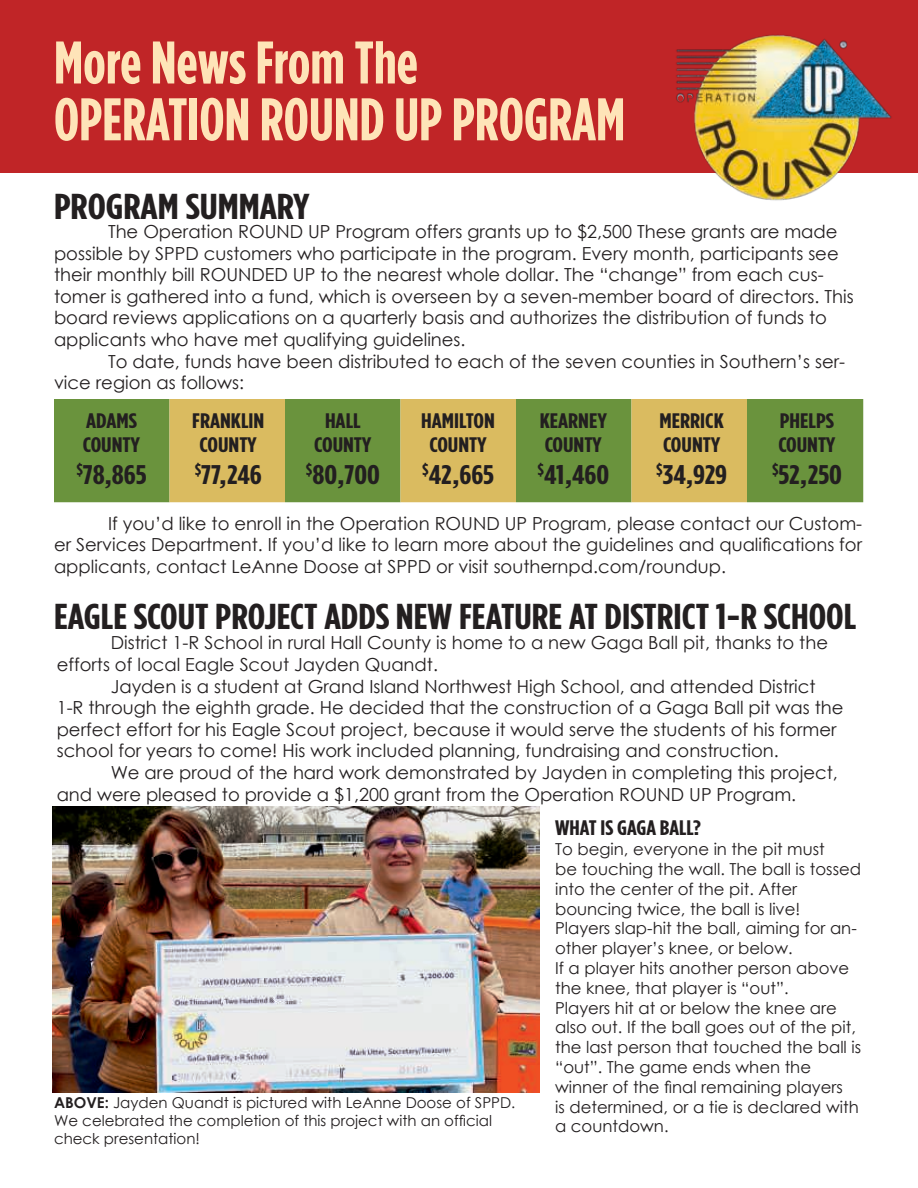
<style>
.page{position:relative;width:918px;height:1188px;background:#fff}
.page>*{position:absolute;margin:0;border:0;box-sizing:border-box;transform-origin:0 0}
.t1{font:700 60px/56.8px "Gotham Condensed";color:#fee4b8}
.t2{font:700 36px "Gotham Condensed";color:#231f20;scale:1.16 1}
.t3{font:700 36px "Gotham Condensed";color:#231f20;scale:1.2 1}
.t4{font:700 27px "Gotham Condensed";color:#231f20;scale:1.2 1}
.t5{font:700 21px/24px "Gotham Condensed";color:#231f20;scale:1.2 1}
.t6{font:700 21px "Gotham Condensed";color:#231f20;scale:1.16 1}
.t7{font:18px/21.6px "Century Gothic";color:#231f20}
.t8{font:16.5px/19.8px "Century Gothic";color:#231f20}
.t9{font:15px/18px "Century Gothic";color:#231f20}
.s1{font-weight:700}
</style>
<div class="page">
<div style="left:0;top:0;width:918px;height:173px;background:#c02527"></div>
<div style="left:54px;top:399px;width:809px;height:103px;background:#6a933d"></div>
<svg style="left:170px;top:399px;width:577px;height:103px;background:#adab52"></svg>
<img style="left:676px;top:34px;width:216px;height:167px">
<svg style="left:678px;top:95px;width:14px;height:7px"></svg>
<img style="left:53px;top:806px;width:486px;height:286px">
<h1 class="t1" style="left:54px;top:33px;width:573px">More News From The<br>OPERATION ROUND UP PROGRAM</h1>
<h2 class="t3" style="left:54px;top:186px;width:215px">PROGRAM SUMMARY</h2>
<p class="t7" style="left:54px;top:220px;width:801px;text-indent:54px">The Operation ROUND UP Program offers grants up to $2,500 These grants are made possible by SPPD customers who participate in the program. Every month, participants see their monthly bill ROUNDED UP to the nearest whole dollar. The “change” from each cus&shy;tomer is gathered into a fund, which is overseen by a seven-member board of directors. This board reviews applications on a quarterly basis and authorizes the distribution of funds to applicants who have met qualifying guidelines.</p>
<p class="t7" style="left:54px;top:350px;width:793px;text-indent:54px">To date, funds have been distributed to each of the seven counties in Southern’s ser&shy;vice region as follows:</p>
<p class="t5" style="left:421px;top:409px;width:63px;text-align:center">HAMILTON<br>COUNTY</p>
<p class="t5" style="left:83px;top:409px;width:49px">ADAMS<br>COUNTY</p>
<h3 class="t4" style="left:76px;top:460px;width:60px"><sup>$</sup>78,865</h3>
<h3 class="t4" style="left:195px;top:460px;width:57px"><sup>$</sup>77,246</h3>
<h3 class="t4" style="left:306px;top:460px;width:63px"><sup>$</sup>80,700</h3>
<h3 class="t4" style="left:422px;top:460px;width:61px"><sup>$</sup>42,665</h3>
<h3 class="t4" style="left:537px;top:460px;width:61px"><sup>$</sup>41,460</h3>
<h3 class="t4" style="left:656px;top:460px;width:61px"><sup>$</sup>34,929</h3>
<h3 class="t4" style="left:772px;top:460px;width:60px"><sup>$</sup>52,250</h3>
<p class="t5" style="left:660px;top:409px;width:55px">MERRICK<br>COUNTY</p>
<p class="t5" style="left:778px;top:409px;width:49px">PHELPS<br>COUNTY</p>
<p class="t5" style="left:192px;top:409px;width:62px;text-align:center">FRANKLIN<br>COUNTY</p>
<p class="t5" style="left:314px;top:409px;width:49px;text-align:center">HALL<br>COUNTY</p>
<p class="t5" style="left:540px;top:409px;width:58px">KEARNEY<br>COUNTY</p>
<p class="t7" style="left:54px;top:512px;width:810px;text-align:justify;text-indent:54px">If you’d like to enroll in the Operation ROUND UP Program, please contact our Custom&shy;er Services Department. If you’d like to learn more about the guidelines and qualifications for applicants, contact LeAnne Doose at SPPD or visit southernpd.com/roundup.</p>
<h2 class="t2" style="left:54px;top:596px;width:693px">EAGLE SCOUT PROJECT ADDS NEW FEATURE AT DISTRICT 1-R SCHOOL</h2>
<p class="t7" style="left:57px;top:632px;width:773px;text-indent:54px">District 1-R School in rural Hall County is home to a new Gaga Ball pit, thanks to the efforts of local Eagle Scout Jayden Quandt.</p>
<p class="t7" style="left:57px;top:675px;width:788px;text-indent:54px">Jayden is a student at Grand Island Northwest High School, and attended District 1-R through the eighth grade. He decided that the construction of a Gaga Ball pit was the perfect effort for his Eagle Scout project, because it would serve the students of his former school for years to come! His work included planning, fundraising and construction.</p>
<p class="t7" style="left:57px;top:761px;width:783px;text-indent:54px">We are proud of the hard work demonstrated by Jayden in completing this project, and were pleased to provide a $1,200 grant from the Operation ROUND UP Program.</p>
<p class="t9" style="left:54px;top:1093px;width:463px"><span class="s1">ABOVE:</span> Jayden Quandt is pictured with LeAnne Doose of SPPD.<br>We celebrated the completion of this project with an official check presentation!</p>
<p class="t6" style="left:555px;top:816px;width:127px">WHAT IS GAGA BALL?</p>
<p class="t8" style="left:555px;top:839px;width:308px">To begin, everyone in the pit must<br>be touching the wall. The ball is tossed into the center of the pit. After bouncing twice, the ball is live!<br>Players slap-hit the ball, aiming for an&shy;other player’s knee, or below.<br>If a player hits another person above the knee, that player is “out”.<br>Players hit at or below the knee are also out. If the ball goes out of the pit, the last person that touched the ball is “out”. The game ends when the winner of the final remaining players<br>is determined, or a tie is declared with a countdown.</p>
</div>
